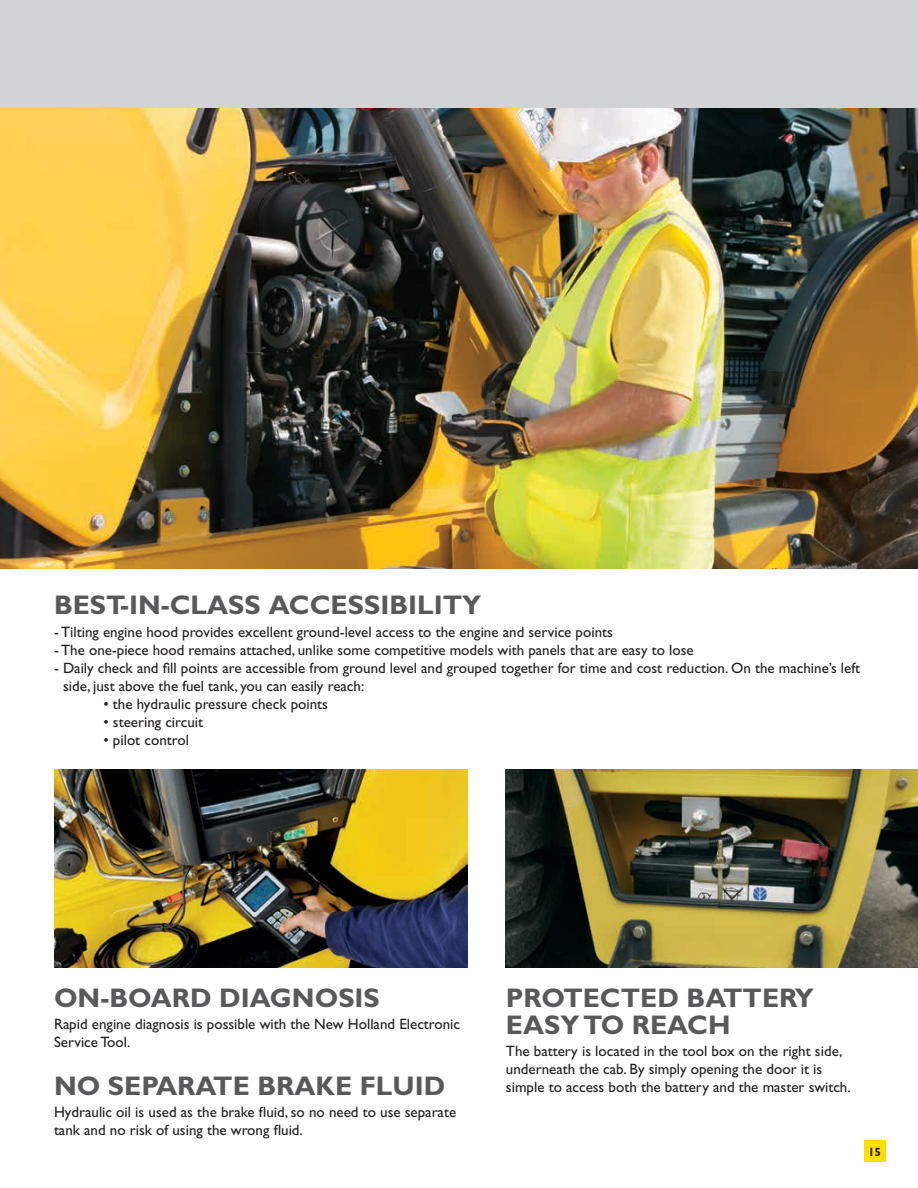
<style>
.page{position:relative;width:918px;height:1188px;background:#fff}
.page>*{position:absolute;margin:0;border:0;box-sizing:border-box;transform-origin:0 0}
.t1{font:700 27px/27px "Gill Sans";color:#58595b}
.t2{font:15px/18px "Gill Sans";color:#231f20}
.t3{font:700 12px "Gill Sans";color:#231f20}
</style>
<div class="page">
<img style="left:0;top:108px;width:918px;height:460px">
<div style="left:864px;top:1141px;width:21px;height:21px;background:#ffde00"></div>
<div style="left:0;top:0;width:918px;height:108px;background:#d1d3d4"></div>
<img style="left:54px;top:770px;width:414px;height:198px">
<img style="left:506px;top:770px;width:412px;height:198px">
<h1 class="t1" style="left:54px;top:592px;width:429px">BEST-IN-CLASS ACCESSIBILITY</h1>
<p class="t2" style="left:54px;top:623px;width:560px">- Tilting engine hood provides excellent ground-level access to the engine and service points</p>
<p class="t2" style="left:54px;top:641px;width:641px">- The one-piece hood remains attached, unlike some competitive models with panels that are easy to lose</p>
<p class="t2" style="left:63px;top:659px;width:799px;text-indent:-9px">- Daily check and fill points are accessible from ground level and grouped together for time and cost reduction. On the machine’s left side, just above the fuel tank, you can easily reach:</p>
<p class="t2" style="left:104px;top:695px;width:226px">• the hydraulic pressure check points</p>
<p class="t2" style="left:104px;top:713px;width:101px">• steering circuit</p>
<p class="t2" style="left:104px;top:731px;width:87px">• pilot control</p>
<h1 class="t1" style="left:54px;top:984px;width:77px">ON-BOARD</h1>
<h1 class="t1" style="left:219px;top:984px;width:162px">DIAGNOSIS</h1>
<p class="t2" style="left:54px;top:1015px;width:408px">Rapid engine diagnosis is possible with the New Holland Electronic<br>Service Tool.</p>
<h1 class="t1" style="left:54px;top:1072px;width:393px">NO SEPARATE BRAKE FLUID</h1>
<p class="t2" style="left:54px;top:1104px;width:404px">Hydraulic oil is used as the brake fluid, so no need to use separate tank and no risk of using the wrong fluid.</p>
<h1 class="t1" style="left:506px;top:984px;width:309px">PROTECTED BATTERY<br>EASY TO REACH</h1>
<p class="t2" style="left:506px;top:1042px;width:346px">The battery is located in the tool box on the right side, underneath the cab. By simply opening the door it is simple to access both the battery and the master switch.</p>
<p class="t3" style="left:868px;top:1145px;width:15px">15</p>
</div>
